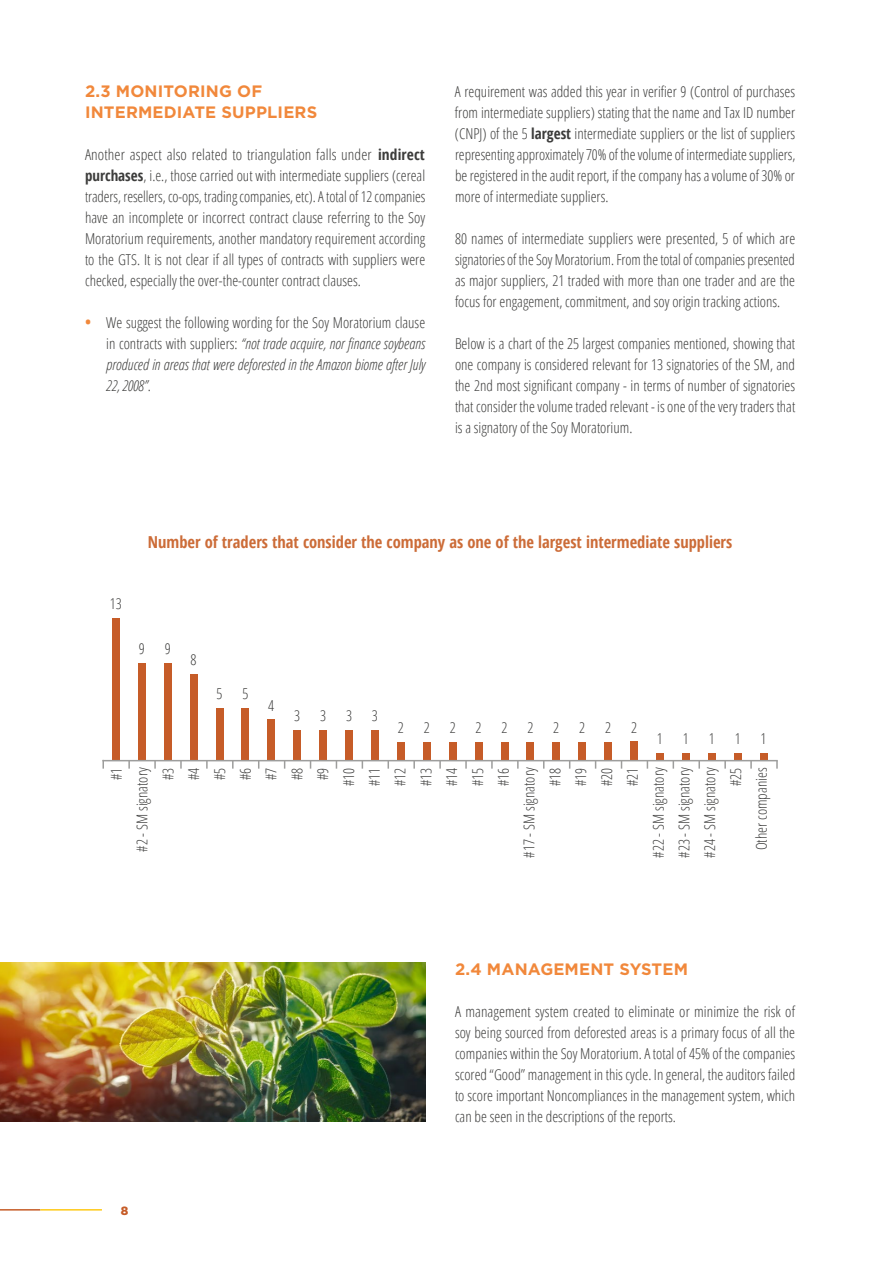
<style>
.page{position:relative;width:893px;height:1263px;background:#fff}
.page>*{position:absolute;margin:0;border:0;box-sizing:border-box;transform-origin:0 0}
.t1{font:700 16.5px "Open Sans Condensed";color:#cc6c38}
.t2{font:700 16.5px/21px "Gotham";letter-spacing:.01em;color:#f1883b}
.t3{font:300 15px/25.8px "Open Sans Condensed";color:#3c3c3b;text-align:justify}
.t4{font:italic 300 15px/21px "Open Sans Condensed";color:#3c3c3b;text-align:justify}
.t5{font:900 12px "Gotham";color:#c65c28}
.s1{font-weight:700}
.s2{font-weight:700;font-style:normal;font-size:16.5px;color:#f1883b}
.s3{font-style:normal}
</style>
<div class="page">
<hr style="left:0;top:1209px;width:40px;height:1px;background:#c65c28">
<hr style="left:40px;top:1209px;width:62px;height:1px;background:#fec917">
<img style="left:0;top:962px;width:425px;height:159px">
<svg style="left:102px;top:761px;width:2px;height:8px"></svg>
<svg style="left:128px;top:761px;width:2px;height:8px"></svg>
<svg style="left:154px;top:761px;width:2px;height:8px"></svg>
<svg style="left:180px;top:761px;width:2px;height:8px"></svg>
<svg style="left:206px;top:761px;width:2px;height:8px"></svg>
<svg style="left:232px;top:761px;width:2px;height:8px"></svg>
<svg style="left:413px;top:761px;width:2px;height:8px"></svg>
<svg style="left:439px;top:761px;width:2px;height:8px"></svg>
<svg style="left:465px;top:761px;width:2px;height:8px"></svg>
<svg style="left:491px;top:761px;width:2px;height:8px"></svg>
<svg style="left:517px;top:761px;width:2px;height:8px"></svg>
<svg style="left:698px;top:761px;width:2px;height:8px"></svg>
<svg style="left:724px;top:761px;width:2px;height:8px"></svg>
<svg style="left:750px;top:761px;width:2px;height:8px"></svg>
<svg style="left:776px;top:761px;width:2px;height:8px"></svg>
<div style="left:112px;top:618px;width:8px;height:142px;background:#c65c28"></div>
<div style="left:138px;top:663px;width:8px;height:97px;background:#c65c28"></div>
<div style="left:164px;top:663px;width:8px;height:97px;background:#c65c28"></div>
<div style="left:190px;top:674px;width:7px;height:86px;background:#c65c28"></div>
<div style="left:216px;top:708px;width:7px;height:53px;background:#c65c28"></div>
<div style="left:242px;top:708px;width:7px;height:53px;background:#c65c28"></div>
<div style="left:268px;top:719px;width:7px;height:42px;background:#c65c28"></div>
<div style="left:293px;top:730px;width:8px;height:30px;background:#c65c28"></div>
<div style="left:319px;top:730px;width:8px;height:30px;background:#c65c28"></div>
<div style="left:345px;top:730px;width:8px;height:31px;background:#c65c28"></div>
<div style="left:371px;top:730px;width:8px;height:31px;background:#c65c28"></div>
<div style="left:397px;top:742px;width:8px;height:18px;background:#c65c28"></div>
<div style="left:423px;top:742px;width:8px;height:18px;background:#c65c28"></div>
<div style="left:449px;top:742px;width:8px;height:18px;background:#c65c28"></div>
<div style="left:475px;top:742px;width:7px;height:18px;background:#c65c28"></div>
<div style="left:501px;top:742px;width:7px;height:18px;background:#c65c28"></div>
<div style="left:527px;top:742px;width:7px;height:18px;background:#c65c28"></div>
<div style="left:553px;top:742px;width:7px;height:18px;background:#c65c28"></div>
<div style="left:578px;top:742px;width:8px;height:18px;background:#c65c28"></div>
<div style="left:604px;top:742px;width:8px;height:18px;background:#c65c28"></div>
<div style="left:630px;top:742px;width:8px;height:18px;background:#c65c28"></div>
<div style="left:656px;top:753px;width:8px;height:7px;background:#c65c28"></div>
<div style="left:682px;top:753px;width:8px;height:7px;background:#c65c28"></div>
<div style="left:708px;top:753px;width:8px;height:7px;background:#c65c28"></div>
<div style="left:734px;top:753px;width:8px;height:7px;background:#c65c28"></div>
<div style="left:760px;top:753px;width:7px;height:7px;background:#c65c28"></div>
<hr style="left:102px;top:760px;width:676px;height:1px;background:#9d9d9c">
<p class="t2" style="left:85px;top:81px;width:234px">2.3 MONITORING OF<br>INTERMEDIATE SUPPLIERS</p>
<p class="t3" style="left:85px;top:144px;width:342px;line-height:21px">Another aspect also related to triangulation falls under <span class="s1">indirect purchases</span>, i.e., those carried out with intermediate suppliers (cereal traders, resellers, co-ops, trading companies, etc). A total of 12 companies have an incomplete or incorrect contract clause referring to the Soy Moratorium requirements, another mandatory requirement according to the GTS. It is not clear if all types of contracts with suppliers were checked, especially the over-the-counter contract clauses.</p>
<p class="t4" style="left:106px;top:312px;width:320px;text-indent:-21px"><span class="s2">•</span> <span class="s3">We suggest the following wording for the Soy Moratorium clause in contracts with suppliers:</span> “not trade acquire, nor finance soybeans produced in areas that were deforested in the Amazon biome after July 22, 2008”<span class="s3">.</span></p>
<p class="t3" style="left:455px;top:80px;width:342px;line-height:21px">A requirement was added this year in verifier 9 (Control of purchases from intermediate suppliers) stating that the name and Tax ID number (CNPJ) of the 5 <span class="s1">largest</span> intermediate suppliers or the list of suppliers representing approximately 70% of the volume of intermediate suppliers, be registered in the audit report, if the company has a volume of 30% or more of intermediate suppliers.</p>
<p class="t3" style="left:455px;top:227px;width:342px;line-height:21px">80 names of intermediate suppliers were presented, 5 of which are signatories of the Soy Moratorium. From the total of companies presented as major suppliers, 21 traded with more than one trader and are the focus for engagement, commitment, and soy origin tracking actions.</p>
<p class="t3" style="left:455px;top:332px;width:342px;line-height:21px">Below is a chart of the 25 largest companies mentioned, showing that one company is considered relevant for 13 signatories of the SM, and the 2nd most significant company - in terms of number of signatories that consider the volume traded relevant - is one of the very traders that is a signatory of the Soy Moratorium.</p>
<p class="t3" style="left:110px;top:590px;width:13px">13</p>
<p class="t1" style="left:148px;top:531px;width:586px">Number of traders that consider the company as one of the largest intermediate suppliers</p>
<p class="t3" style="left:139px;top:635px;width:7px">9</p>
<p class="t3" style="left:165px;top:635px;width:7px">9</p>
<p class="t3" style="left:191px;top:646px;width:8px">8</p>
<p class="t3" style="left:216px;top:680px;width:7px">5</p>
<p class="t3" style="left:242px;top:680px;width:7px">5</p>
<p class="t3" style="left:268px;top:692px;width:7px">4</p>
<p class="t3" style="left:294px;top:702px;width:7px">3</p>
<p class="t3" style="left:320px;top:702px;width:7px">3</p>
<p class="t3" style="left:346px;top:702px;width:7px">3</p>
<p class="t3" style="left:372px;top:702px;width:7px">3</p>
<p class="t3" style="left:398px;top:714px;width:7px">2</p>
<p class="t3" style="left:424px;top:714px;width:7px">2</p>
<p class="t3" style="left:450px;top:714px;width:7px">2</p>
<p class="t3" style="left:476px;top:714px;width:7px">2</p>
<p class="t3" style="left:501px;top:714px;width:7px">2</p>
<p class="t3" style="left:527px;top:714px;width:7px">2</p>
<p class="t3" style="left:553px;top:714px;width:7px">2</p>
<p class="t3" style="left:579px;top:714px;width:7px">2</p>
<p class="t3" style="left:605px;top:714px;width:7px">2</p>
<p class="t3" style="left:631px;top:714px;width:7px">2</p>
<p class="t3" style="left:657px;top:725px;width:7px">1</p>
<p class="t3" style="left:683px;top:725px;width:7px">1</p>
<p class="t3" style="left:709px;top:725px;width:7px">1</p>
<p class="t3" style="left:735px;top:725px;width:7px">1</p>
<p class="t3" style="left:761px;top:725px;width:7px">1</p>
<p class="t3" style="left:103px;top:858px;width:92px;text-align:right;rotate:-90deg">#1<br>#2 - SM signatory #3<br>#4<br>#5<br>#6<br>#7<br>#8<br>#9<br>#10<br>#11<br>#12<br>#13<br>#14<br>#15<br>#16<br>#17 - SM signatory #18<br>#19<br>#20<br>#21<br>#22 - SM signatory #23 - SM signatory #24 - SM signatory #25<br>Other companies</p>
<p class="t5" style="left:121px;top:1203px;width:9px">8</p>
<p class="t2" style="left:455px;top:958px;width:235px">2.4 MANAGEMENT SYSTEM</p>
<p class="t3" style="left:455px;top:1000px;width:342px;line-height:21px">A management system created to eliminate or minimize the risk of soy being sourced from deforested areas is a primary focus of all the companies within the Soy Moratorium. A total of 45% of the companies scored “Good” management in this cycle. In general, the auditors failed to score important Noncompliances in the management system, which can be seen in the descriptions of the reports.</p>
</div>
